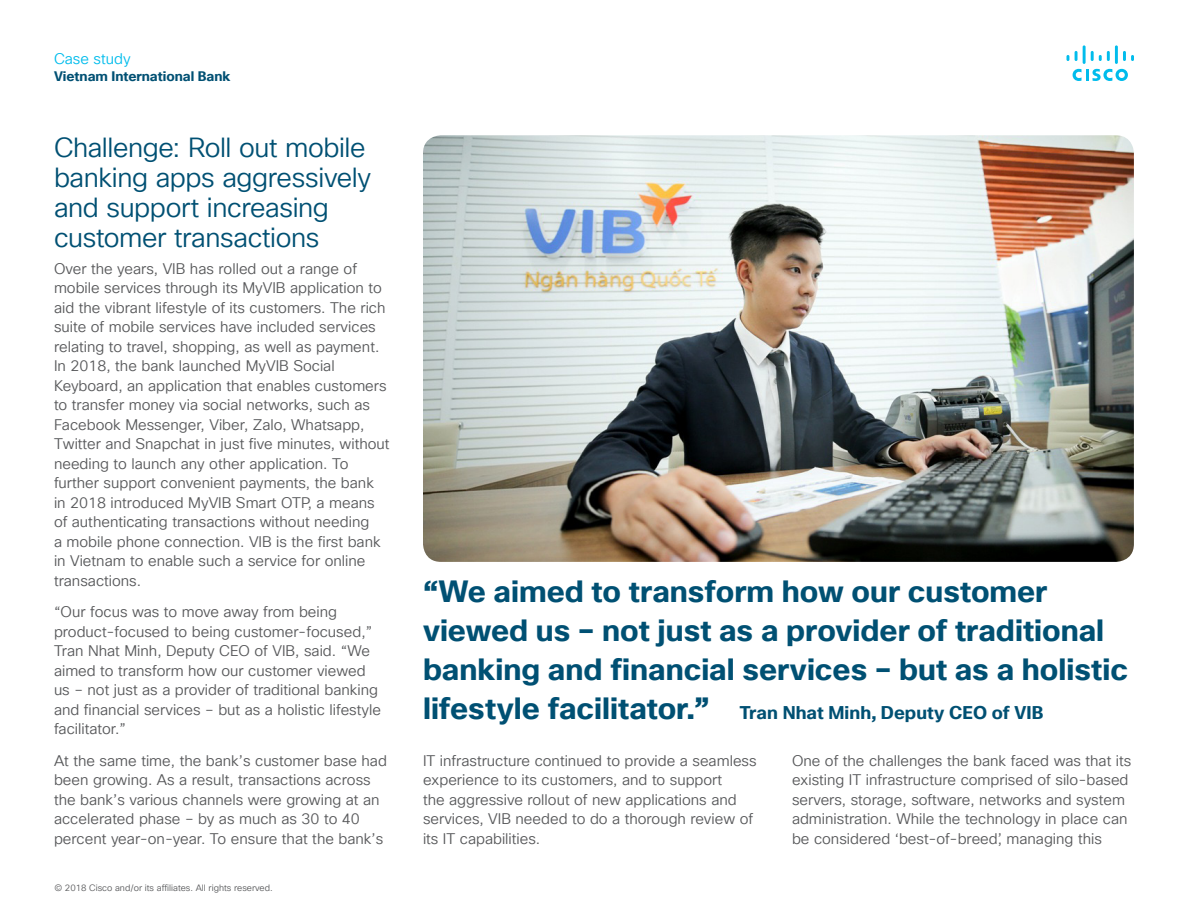
<style>
.page{position:relative;width:1188px;height:918px;background:#fff}
.page>*{position:absolute;margin:0;border:0;box-sizing:border-box;transform-origin:0 0}
.t1{font:700 30px/39px "Cisco Sans TT";color:#005073}
.t2{font:27px/30px "Cisco Sans TT Light";letter-spacing:-.015em;color:#005073}
.t3{font:700 18px "Cisco Sans TT";letter-spacing:.005em;color:#005073}
.t4{font:15px/19.5px "Cisco Sans TT Light";color:#57585a}
.t5{font:15px "Cisco Sans TT Light";color:#01bcec}
.t6{font:700 13.5px "Cisco Sans TT";color:#005073}
.t7{font:9px "Cisco Sans TT Light";color:#57585a}
.s1{font-size:30px}
</style>
<div class="page">
<svg style="left:1073px;top:69px;width:55px;height:12px"></svg>
<svg style="left:1067px;top:55px;width:2px;height:6px"></svg>
<svg style="left:1075px;top:51px;width:3px;height:10px"></svg>
<hr style="left:1083px;top:45px;width:3px;height:19px;background:#01bcec">
<svg style="left:1091px;top:51px;width:19px;height:10px"></svg>
<hr style="left:1115px;top:45px;width:3px;height:19px;background:#01bcec">
<svg style="left:1123px;top:51px;width:11px;height:10px"></svg>
<img style="left:423px;top:135px;width:711px;height:427px">
<p class="t5" style="left:54px;top:49px;width:78px">Case study</p>
<p class="t6" style="left:54px;top:67px;width:178px">Vietnam International Bank</p>
<h2 class="t2" style="left:54px;top:133px;width:319px">Challenge: Roll out mobile banking apps aggressively and support increasing customer transactions</h2>
<p class="t4" style="left:54px;top:259px;width:337px">Over the years, VIB has rolled out a range of mobile services through its MyVIB application to aid the vibrant lifestyle of its customers. The rich suite of mobile services have included services relating to travel, shopping, as well as payment.<br>In 2018, the bank launched MyVIB Social Keyboard, an application that enables customers to transfer money via social networks, such as Facebook Messenger, Viber, Zalo, Whatsapp, Twitter and Snapchat in just five minutes, without needing to launch any other application. To further support convenient payments, the bank<br>in 2018 introduced MyVIB Smart OTP, a means of authenticating transactions without needing<br>a mobile phone connection. VIB is the first bank in Vietnam to enable such a service for online transactions.</p>
<p class="t4" style="left:54px;top:603px;width:329px">“Our focus was to move away from being product-focused to being customer-focused,” Tran Nhat Minh, Deputy CEO of VIB, said. “We aimed to transform how our customer viewed us – not just as a provider of traditional banking and financial services – but as a holistic lifestyle facilitator.”</p>
<p class="t4" style="left:54px;top:751px;width:334px">At the same time, the bank’s customer base had been growing. As a result, transactions across the bank’s various channels were growing at an accelerated phase – by as much as 30 to 40 percent year-on-year. To ensure that the bank’s</p>
<p class="t4" style="left:423px;top:751px;width:335px">IT infrastructure continued to provide a seamless experience to its customers, and to support<br>the aggressive rollout of new applications and services, VIB needed to do a thorough review of its IT capabilities.</p>
<p class="t4" style="left:792px;top:751px;width:341px">One of the challenges the bank faced was that its existing IT infrastructure comprised of silo-based servers, storage, software, networks and system administration. While the technology in place can be considered ‘best-of-breed’, managing this</p>
<p class="t7" style="left:54px;top:882px;width:220px">© 2018 Cisco and/or its affiliates. All rights reserved.</p>
<h1 class="t1" style="left:423px;top:573px;width:707px">“We aimed to transform how our customer viewed us – not just as a provider of traditional banking and financial services – but as a holistic</h1>
<p class="t3" style="left:423px;top:701px;width:622px"><span class="s1">lifestyle facilitator.”</span> Tran Nhat Minh, Deputy CEO of VIB</p>
</div>
